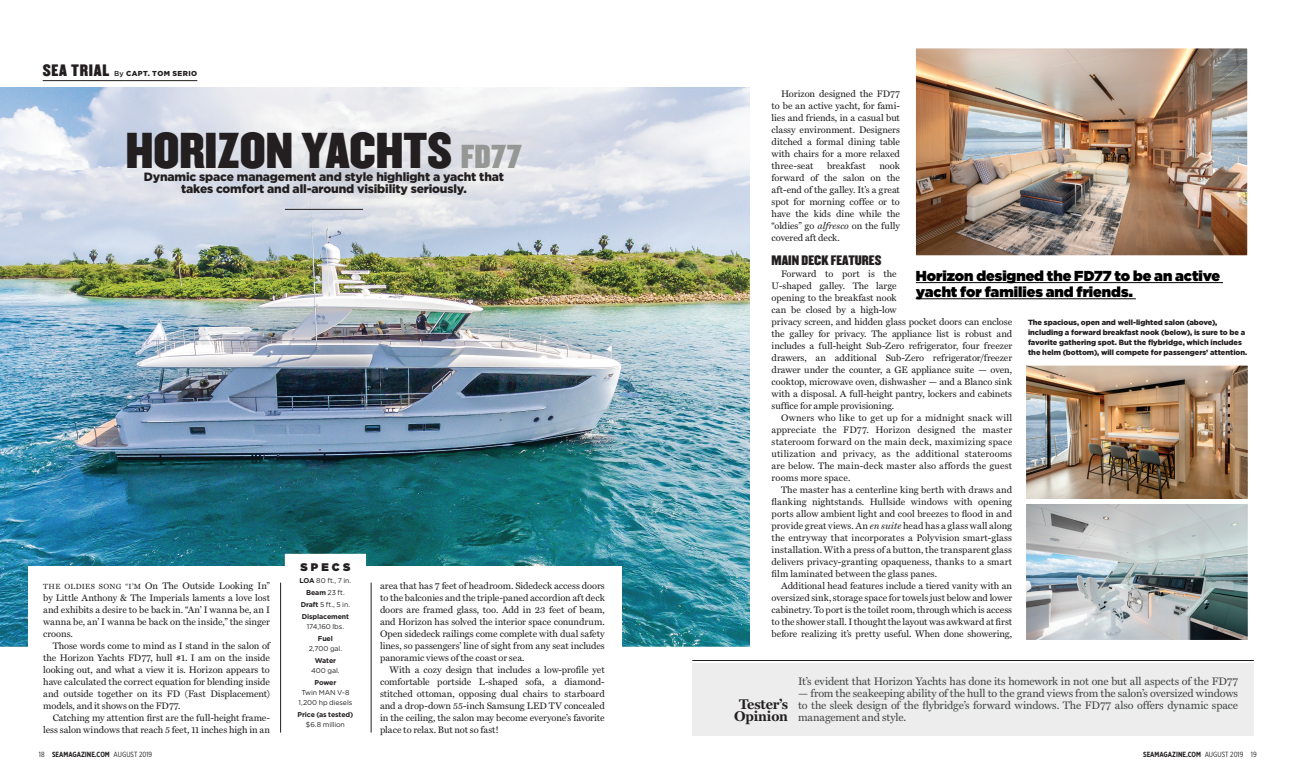
<style>
.page{position:relative;width:1296px;height:783px;background:#fff}
.page>*{position:absolute;margin:0;border:0;box-sizing:border-box;transform-origin:0 0}
.Leadhead_big_new{font:44px "Champion HTF Middleweight";color:#231f20}
.pullquote_new{font:900 14.4px/16.2px "Gotham";color:#000}
.tester_favorites_h{font:700 14.2px/12px "Miller Text";letter-spacing:-.01em;color:#231f20;text-align:center}
.subhead_new{font:900 12px/12px "Gotham";letter-spacing:-.015em;color:#231f20;text-align:center}
.Paragrah{font:12px "Champion HTF Middleweight";color:#231f20}
.testers_body{font:11px/12px "Miller Text";letter-spacing:-.01em;color:#454647;text-align:justify}
.tester_favorites_h-2{font:900 11px "Gotham";letter-spacing:.29em;color:#231f20}
.body_miller2{font:9.5px/12px "Miller Text";color:#231f20;text-align:justify}
.body_first{font:9.5px/12px "Miller Text";color:#231f20;text-align:justify}
.caption_bold2{font:900 7.5px/10px "Gotham";letter-spacing:-.005em;color:#231f20}
.t1{font:700 7.5px "Gotham Extra Narrow";color:#231f20}
.t2{font:900 7.2px "Gotham";letter-spacing:.055em;color:#231f20}
.Spec_Body{font:7px/10px "Gotham";letter-spacing:-.015em;color:#231f20;text-align:center}
.Spec_Body-2{font:700 7px/10px "Gotham";letter-spacing:-.015em;color:#231f20;text-align:center}
.s1{font-family:"Champion HTF Middleweight";font-weight:400;font-size:14.5px}
.s2{font-weight:500}
.s3{font-size:29px;color:#949794}
.s4{font-size:7.5px}
.s5{font-weight:400}
.s6{font-weight:700}
.s7{font-style:italic}
</style>
<div class="page">
<img style="left:0;top:81px;width:750px;height:566px">
<hr style="left:285px;top:209px;width:78px;height:1px;background:#231f20">
<div style="left:29px;top:566px;width:593px;height:123px;background:#fff"></div>
<hr style="left:43px;top:80px;width:154px;height:1px;background:#231f20">
<hr style="left:280px;top:583px;width:1px;height:150px;background:#231f20">
<hr style="left:371px;top:583px;width:1px;height:150px;background:#231f20">
<svg style="left:281px;top:550px;width:89px;height:183px"></svg>
<img style="left:1027px;top:367px;width:220px;height:132px">
<div style="left:1021px;top:361px;width:232px;height:144px;border:5px solid #fff"></div>
<img style="left:917px;top:49px;width:329px;height:205px">
<div style="left:911px;top:43px;width:341px;height:217px;border:5px solid #fff"></div>
<img style="left:1027px;top:505px;width:220px;height:134px">
<div style="left:1021px;top:499px;width:232px;height:146px;border:5px solid #fff"></div>
<hr style="left:916px;top:282px;width:307px;height:1px;background:#000">
<hr style="left:916px;top:299px;width:220px;height:1px;background:#000">
<div style="left:692px;top:663px;width:562px;height:73px;background:#ecedec"></div>
<hr style="left:692px;top:660px;width:562px;height:1px;background:#231f20">
<p class="t2" style="left:43px;top:69px;width:156px"><span class="s1">SEA TRIAL</span> <span class="s2">By</span> CAPT. TOM SERIO</p>
<p class="Leadhead_big_new" style="left:126px;top:122px;width:398px">HORIZON YACHTS <span class="s3">FD77</span></p>
<p class="subhead_new" style="left:144px;top:170px;width:362px">Dynamic space management and style highlight a yacht that takes comfort and all-around visibility seriously.</p>
<p class="body_first" style="left:43px;top:579px;width:228px"><span class="s4">THE OLDIES SONG “I’M</span> On The Outside Looking In” by Little Anthony &amp; The Imperials laments a love lost and exhibits a desire to be back in. “An’ I wanna be, an I wanna be, an’ I wanna be back on the inside,” the singer croons.</p>
<p class="body_miller2" style="left:43px;top:639px;width:228px;text-indent:10px">Those words come to mind as I stand in the salon of the Horizon Yachts FD77, hull #1. I am on the inside looking out, and what a view it is. Horizon appears to have calculated the correct equation for blending inside and outside together on its FD (Fast Displacement) models, and it shows on the FD77.</p>
<p class="body_miller2" style="left:43px;top:711px;width:228px;text-align:right">Catching my attention first are the full-height frame&shy;less salon windows that reach 5 feet, 11 inches high in an</p>
<p class="t1" style="left:39px;top:750px;width:115px"><span class="s5">18</span> SEAMAGAZINE.COM <span class="s5">AUGUST 2019</span></p>
<p class="tester_favorites_h-2" style="left:300px;top:561px;width:51px">SPECS</p>
<p class="Spec_Body" style="left:300px;top:575px;width:53px"><span class="s6">LOA</span> 80 ft., 7 in.</p>
<p class="Spec_Body" style="left:306px;top:587px;width:40px"><span class="s6">Beam</span> 23 ft.</p>
<p class="Spec_Body" style="left:301px;top:599px;width:51px"><span class="s6">Draft</span> 5 ft., 5 in.</p>
<p class="Spec_Body-2" style="left:302px;top:611px;width:49px">Displacement<br><span class="s5">174,160 lbs.</span></p>
<p class="Spec_Body" style="left:309px;top:633px;width:35px"><span class="s6">Fuel<br></span>2,700 gal.</p>
<p class="Spec_Body" style="left:311px;top:655px;width:30px"><span class="s6">Water<br></span>400 gal.</p>
<p class="Spec_Body" style="left:299px;top:677px;width:55px"><span class="s6">Power<br></span>Twin MAN V-8<br>1,200 hp diesels</p>
<p class="Spec_Body-2" style="left:298px;top:709px;width:57px">Price (as tested) <span class="s5">$6.8 million</span></p>
<p class="body_miller2" style="left:380px;top:579px;width:226px">area that has 7 feet of headroom. Sidedeck access doors to the balconies and the triple-paned accordion aft deck doors are framed glass, too. Add in 23 feet of beam, and Horizon has solved the interior space conundrum.<br>Open sidedeck railings come complete with dual safety lines, so passengers’ line of sight from any seat includes panoramic views of the coast or sea.</p>
<p class="body_miller2" style="left:380px;top:663px;width:226px;text-indent:10px">With a cozy design that includes a low-profile yet comfortable portside L-shaped sofa, a diamond&shy;stitched ottoman, opposing dual chairs to starboard and a drop-down 55-inch Samsung LED TV concealed in the ceiling, the salon may become everyone’s favorite place to relax. But not so fast!</p>
<p class="body_miller2" style="left:772px;top:87px;width:130px;text-indent:10px">Horizon designed the FD77 to be an active yacht, for fami&shy;lies and friends, in a casual but classy environment. Designers ditched a formal dining table with chairs for a more relaxed three-seat</p>
<p class="body_miller2" style="left:827px;top:159px;width:40px">breakfast</p>
<p class="body_miller2" style="left:772px;top:159px;width:130px;text-indent:108px">nook forward of the salon on the aft-end of the galley. It’s a great spot for morning coffee or to have the kids dine while the “oldies” go <span class="s7">alfresco</span> on the fully covered aft deck.</p>
<p class="Paragrah" style="left:772px;top:252px;width:111px">MAIN DECK FEATURES</p>
<p class="body_miller2" style="left:772px;top:267px;width:242px;text-align:left;text-indent:10px">Forward to port is the<br>U-shaped galley. The large<br>opening to the breakfast nook<br>can be closed by a high-low<br>privacy screen, and hidden glass pocket doors can enclose the galley for privacy. The appliance list is robust and includes a full-height Sub-Zero refrigerator, four freezer drawers, an additional Sub-Zero refrigerator/freezer drawer under the counter, a GE appliance suite — oven, cooktop, microwave oven, dishwasher — and a Blanco sink with a disposal. A full-height pantry, lockers and cabinets suffice for ample provisioning.</p>
<p class="body_miller2" style="left:772px;top:411px;width:242px;text-indent:10px">Owners who like to get up for a midnight snack will appreciate the FD77. Horizon designed the master stateroom forward on the main deck, maximizing space utilization and privacy, as the additional staterooms are below. The main-deck master also affords the guest rooms more space.</p>
<p class="body_miller2" style="left:772px;top:483px;width:242px;text-indent:10px">The master has a centerline king berth with draws and flanking nightstands. Hullside windows with opening ports allow ambient light and cool breezes to flood in and provide great views. An <span class="s7">en suite</span> head has a glass wall along the entryway that incorporates a Polyvision smart-glass installation. With a press of a button, the transparent glass delivers privacy-granting opaqueness, thanks to a smart film laminated between the glass panes.</p>
<p class="body_miller2" style="left:772px;top:579px;width:242px;text-indent:10px">Additional head features include a tiered vanity with an oversized sink, storage space for towels just below and lower cabinetry. To port is the toilet room, through which is access to the shower stall. I thought the layout was awkward at first before realizing it’s pretty useful. When done showering,</p>
<p class="pullquote_new" style="left:916px;top:267px;width:306px">Horizon designed the FD77 to be an active yacht for families and friends.</p>
<p class="caption_bold2" style="left:1028px;top:317px;width:221px">The spacious, open and well-lighted salon (above), including a forward breakfast nook (below), is sure to be a favorite gathering spot. But the flybridge, which includes the helm (bottom), will compete for passengers’ attention.</p>
<p class="tester_favorites_h" style="left:734px;top:698px;width:55px">Tester’s<br>Opinion</p>
<p class="testers_body" style="left:798px;top:675px;width:442px">It’s evident that Horizon Yachts has done its homework in not one but all aspects of the FD77</p>
<p class="testers_body" style="left:798px;top:687px;width:442px">— from the seakeeping ability of the hull to the grand views from the salon’s oversized windows to the sleek design of the flybridge’s forward windows. The FD77 also offers dynamic space management and style.</p>
<p class="t1" style="left:1143px;top:750px;width:115px">SEAMAGAZINE.COM <span class="s5">AUGUST 2019 19</span></p>
</div>
